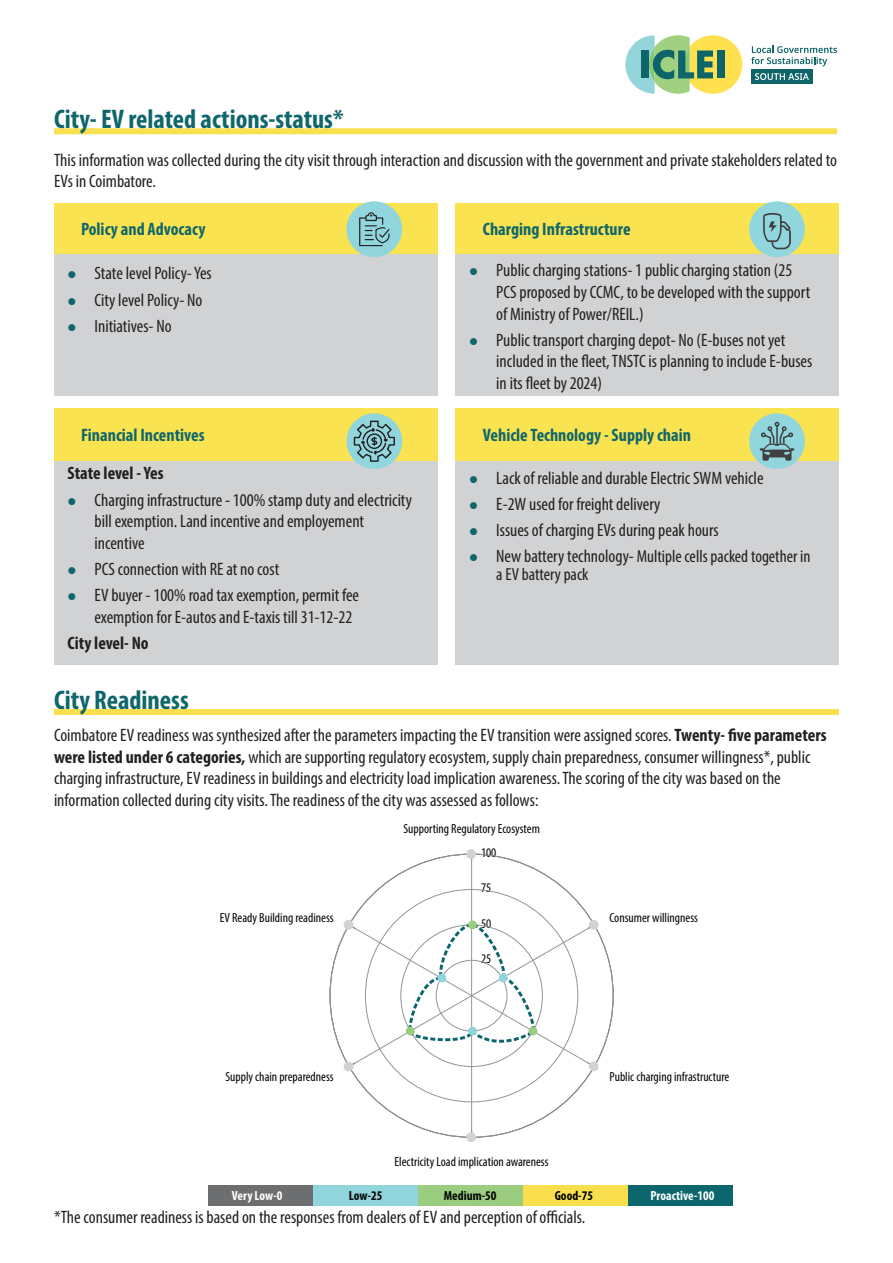
<style>
.page{position:relative;width:893px;height:1263px;background:#fff}
.page>*{position:absolute;margin:0;border:0;box-sizing:border-box;transform-origin:0 0}
.t1{font:700 condensed 27px "Myriad Pro";color:#0f666b}
.t2{font:condensed 18px/21.6px "Myriad Pro";color:#231f20}
.t3{font:700 condensed 18px "Myriad Pro";color:#0f666b}
.t4{font:700 condensed 18px "Myriad Pro";color:#231f20}
.t5{font:condensed 17.4px/18px "Myriad Pro";color:#231f20}
.t6{font:condensed 13.2px "Myriad Pro";color:#040503}
.t7{font:700 condensed 13.2px "Myriad Pro";color:#fff}
.t8{font:700 condensed 13.2px "Myriad Pro";color:#040503}
.s1{font-size:18px}
.s2{font-weight:700}
</style>
<div class="page">
<svg style="left:625px;top:35px;width:117px;height:59px"></svg>
<div style="left:717px;top:51px;width:8px;height:27px;background:#0d656a"></div>
<svg style="left:751px;top:46px;width:86px;height:20px"></svg>
<div style="left:751px;top:69px;width:61px;height:15px;background:#0d656a"></div>
<svg style="left:755px;top:73px;width:54px;height:7px"></svg>
<div style="left:54px;top:128px;width:783px;height:6px;background:#fadf4f"></div>
<div style="left:54px;top:253px;width:383px;height:143px;background:#d1d2d4"></div>
<div style="left:54px;top:460px;width:383px;height:205px;background:#d1d2d4"></div>
<div style="left:456px;top:253px;width:383px;height:143px;background:#d1d2d4"></div>
<div style="left:456px;top:460px;width:383px;height:205px;background:#d1d2d4"></div>
<div style="left:54px;top:204px;width:383px;height:50px;background:#fae350"></div>
<div style="left:54px;top:408px;width:383px;height:53px;background:#fae350"></div>
<div style="left:456px;top:204px;width:383px;height:50px;background:#fae350"></div>
<div style="left:456px;top:408px;width:383px;height:53px;background:#fae350"></div>
<div style="left:346px;top:201px;width:56px;height:56px;background:#92d6dd;border-radius:50%"></div>
<div style="left:346px;top:413px;width:56px;height:56px;background:#92d6dd;border-radius:50%"></div>
<div style="left:749px;top:201px;width:56px;height:56px;background:#92d6dd;border-radius:50%"></div>
<div style="left:749px;top:413px;width:56px;height:56px;background:#92d6dd;border-radius:50%"></div>
<svg style="left:359px;top:212px;width:31px;height:34px"></svg>
<svg style="left:763px;top:213px;width:28px;height:36px"></svg>
<svg style="left:354px;top:421px;width:41px;height:41px"></svg>
<svg style="left:759px;top:421px;width:36px;height:40px"></svg>
<div style="left:54px;top:709px;width:785px;height:6px;background:#fadf4f"></div>
<hr style="left:471px;top:854px;width:1px;height:142px;background:#939598">
<hr style="left:471px;top:996px;width:1px;height:141px;background:#939598">
<svg style="left:348px;top:922px;width:242px;height:145px"></svg>
<div style="left:468px;top:920px;width:9px;height:9px;background:#9acd7f;border-radius:50%"></div>
<div style="left:499px;top:973px;width:9px;height:9px;background:#8fd5db;border-radius:50%"></div>
<div style="left:528px;top:1027px;width:9px;height:8px;background:#9acd7f;border-radius:50%"></div>
<div style="left:468px;top:1027px;width:9px;height:8px;background:#8fd5db;border-radius:50%"></div>
<div style="left:406px;top:1027px;width:9px;height:8px;background:#9acd7f;border-radius:50%"></div>
<div style="left:437px;top:973px;width:9px;height:9px;background:#8fd5db;border-radius:50%"></div>
<div style="left:466px;top:1132px;width:10px;height:10px;background:#d1d2d2;border-radius:50%"></div>
<div style="left:589px;top:1061px;width:10px;height:10px;background:#d1d2d2;border-radius:50%"></div>
<div style="left:589px;top:920px;width:10px;height:10px;background:#d1d2d2;border-radius:50%"></div>
<div style="left:466px;top:849px;width:10px;height:10px;background:#d1d2d2;border-radius:50%"></div>
<div style="left:344px;top:920px;width:9px;height:10px;background:#d1d2d2;border-radius:50%"></div>
<div style="left:344px;top:1062px;width:9px;height:9px;background:#d1d2d2;border-radius:50%"></div>
<div style="left:313px;top:1185px;width:105px;height:21px;background:#8fd5db"></div>
<div style="left:208px;top:1185px;width:105px;height:21px;background:#6d6e70"></div>
<div style="left:418px;top:1185px;width:105px;height:21px;background:#9acd7f"></div>
<div style="left:523px;top:1185px;width:105px;height:21px;background:#f9df4d"></div>
<div style="left:628px;top:1185px;width:105px;height:21px;background:#0c666d"></div>
<h1 class="t1" style="left:54px;top:102px;width:291px">City- EV related actions-status*</h1>
<p class="t2" style="left:54px;top:149px;width:785px">This information was collected during the city visit through interaction and discussion with the government and private stakeholders related to<br>EVs in Coimbatore.</p>
<p class="t3" style="left:81px;top:218px;width:126px">Policy and Advocacy</p>
<p class="t2" style="left:94px;top:260px;width:119px;line-height:26.1px">State level Policy- Yes<br>City level Policy- No<br>Initiatives- No</p>
<p class="t3" style="left:81px;top:424px;width:125px">Financial Incentives</p>
<p class="t4" style="left:68px;top:462px;width:98px">State level - Yes</p>
<p class="t2" style="left:94px;top:488px;width:319px">Charging infrastructure - 100% stamp duty and electricity bill exemption. Land incentive and employement incentive</p>
<p class="t2" style="left:94px;top:556px;width:266px;line-height:26.1px">PCS connection with RE at no cost<br>EV buyer - 100% road tax exemption, permit fee</p>
<p class="t2" style="left:94px;top:605px;width:259px">exemption for E-autos and E-taxis till 31-12-22</p>
<p class="t4" style="left:68px;top:631px;width:83px">City level- No</p>
<p class="t3" style="left:483px;top:218px;width:149px">Charging Infrastructure</p>
<p class="t2" style="left:496px;top:259px;width:315px">Public charging stations- 1 public charging station (25<br>PCS proposed by CCMC, to be developed with the support of Ministry of Power/REIL.)</p>
<p class="t2" style="left:496px;top:329px;width:317px">Public transport charging depot- No (E-buses not yet included in the fleet, TNSTC is planning to include E-buses in its fleet by 2024)</p>
<p class="t3" style="left:483px;top:424px;width:210px">Vehicle Technology - Supply chain</p>
<p class="t2" style="left:496px;top:465px;width:269px;line-height:26.1px">Lack of reliable and durable Electric SWM vehicle<br>E-2W used for freight delivery<br>Issues of charging EVs during peak hours</p>
<p class="t5" style="left:496px;top:547px;width:316px"><span class="s1">New battery technology-</span> Multiple cells packed together in a EV battery pack</p>
<h1 class="t1" style="left:54px;top:683px;width:136px">City Readiness</h1>
<p class="t2" style="left:54px;top:724px;width:774px">Coimbatore EV readiness was synthesized after the parameters impacting the EV transition were assigned scores. <span class="s2">Twenty- five parameters were listed under 6 categories,</span> which are supporting regulatory ecosystem, supply chain preparedness, consumer willingness*, public charging infrastructure, EV readiness in buildings and electricity load implication awareness. The scoring of the city was based on the information collected during city visits. The readiness of the city was assessed as follows:</p>
<p class="t6" style="left:403px;top:820px;width:138px">Supporting Regulatory Ecosystem</p>
<p class="t6" style="left:481px;top:844px;width:17px">100</p>
<p class="t6" style="left:220px;top:909px;width:115px">EV Ready Building readiness</p>
<p class="t6" style="left:225px;top:1069px;width:110px">Supply chain preparedness</p>
<p class="t6" style="left:481px;top:880px;width:12px">75</p>
<p class="t6" style="left:481px;top:915px;width:12px">50</p>
<p class="t6" style="left:481px;top:951px;width:12px">25</p>
<p class="t6" style="left:395px;top:1154px;width:155px">Electricity Load implication awareness</p>
<p class="t6" style="left:610px;top:909px;width:90px">Consumer willingness</p>
<p class="t6" style="left:610px;top:1069px;width:121px">Public charging infrastructure</p>
<p class="t7" style="left:232px;top:1187px;width:52px">Very Low-0</p>
<p class="t8" style="left:349px;top:1187px;width:35px">Low-25</p>
<p class="t8" style="left:444px;top:1187px;width:54px">Medium-50</p>
<p class="t8" style="left:555px;top:1187px;width:40px">Good-75</p>
<p class="t7" style="left:650px;top:1187px;width:65px">Proactive-100</p>
<p class="t2" style="left:54px;top:1206px;width:533px">*The consumer readiness is based on the responses from dealers of EV and perception of officials.</p>
</div>
